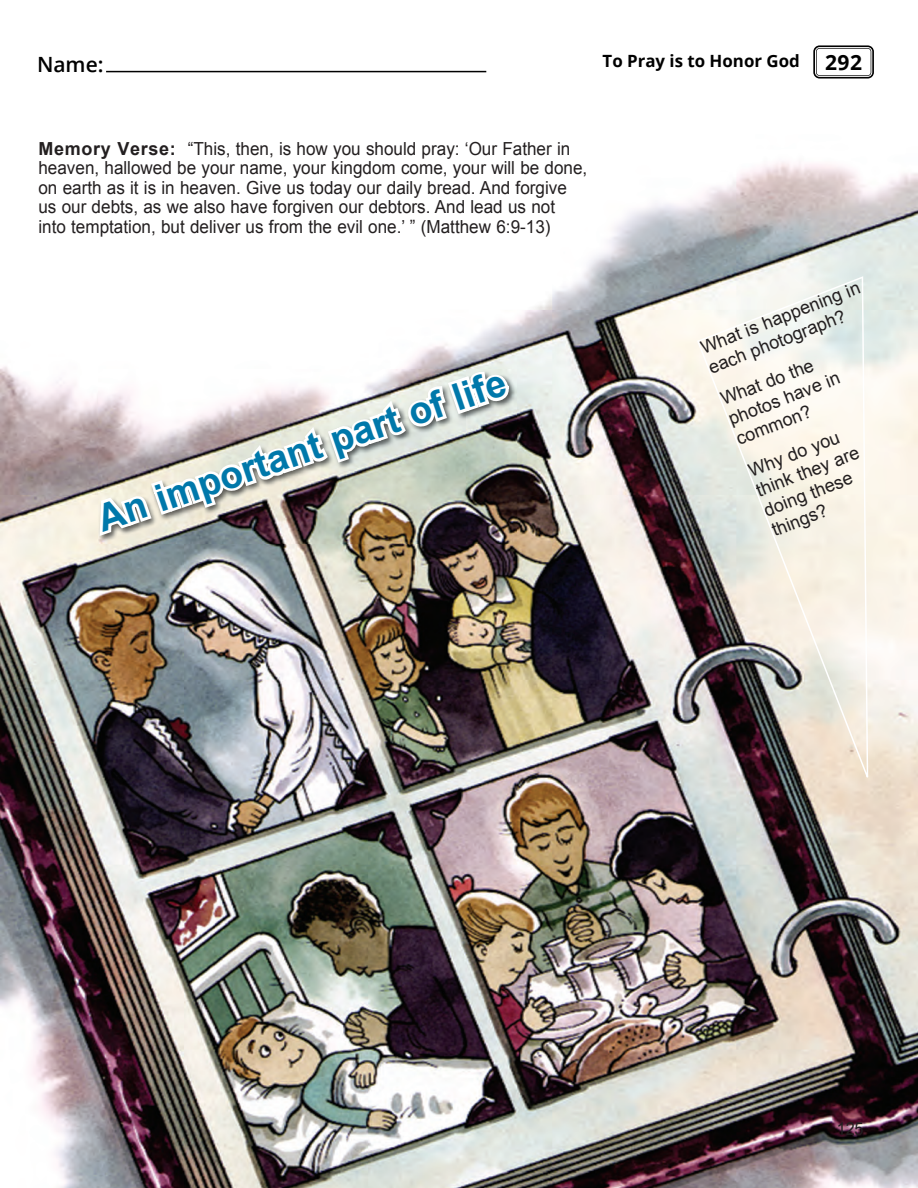
<style>
.page{position:relative;width:918px;height:1188px;background:#fff}
.page>*{position:absolute;margin:0;border:0;box-sizing:border-box;transform-origin:0 0}
.t1{font:700 37.5px "Arial";color:#0078aa}
.t2{font:600 21px "Open Sans";color:#000}
.t3{font:18px/19.5px "Arial";color:#231f20;scale:.95 1}
.t4{font:18px/21.3px "Arial";color:#231f20}
.t5{font:18px "Arial";color:#231f20;scale:.9 1}
.t6{font:700 16.8px "Open Sans";color:#000}
.s1{font-size:21px}
.s2{font-weight:700}
</style>
<div class="page">
<img style="left:0;top:162px;width:918px;height:1026px">
<img style="left:98px;top:370px;width:418px;height:173px">
<img style="left:96px;top:369px;width:418px;height:171px">
<svg style="left:697px;top:276px;width:171px;height:501px"></svg>
<hr style="left:106px;top:71px;width:380px;height:1px;background:#000">
<svg style="left:813px;top:45px;width:61px;height:34px"></svg>
<p class="t2" style="left:37px;top:50px;width:68px">Name:</p>
<p class="t6" style="left:603px;top:49px;width:261px">To Pray is to Honor God <span class="s1">292</span></p>
<p class="t3" style="left:38px;top:139px;width:579px"><span class="s2">Memory Verse:</span> “This, then, is how you should pray: ‘Our Father in heaven, hallowed be your name, your kingdom come, your will be done, on earth as it is in heaven. Give us today our daily bread. And forgive us our debts, as we also have forgiven our debtors. And lead us not<br>into temptation, but deliver us from the evil one.’ ” (Matthew 6:9-13)</p>
<h1 class="t1" style="left:91px;top:497px;width:431px;rotate:-19deg">An important part of life</h1>
<p class="t4" style="left:698px;top:338px;width:171px;rotate:-21deg">What is happening in each photograph?</p>
<p class="t4" style="left:718px;top:390px;width:120px;rotate:-21deg">What do the photos have in common?</p>
<p class="t4" style="left:745px;top:461px;width:111px;rotate:-21deg">Why do you think they are doing these things?</p>
<p class="t5" style="left:837px;top:1117px;width:31px">125</p>
</div>
